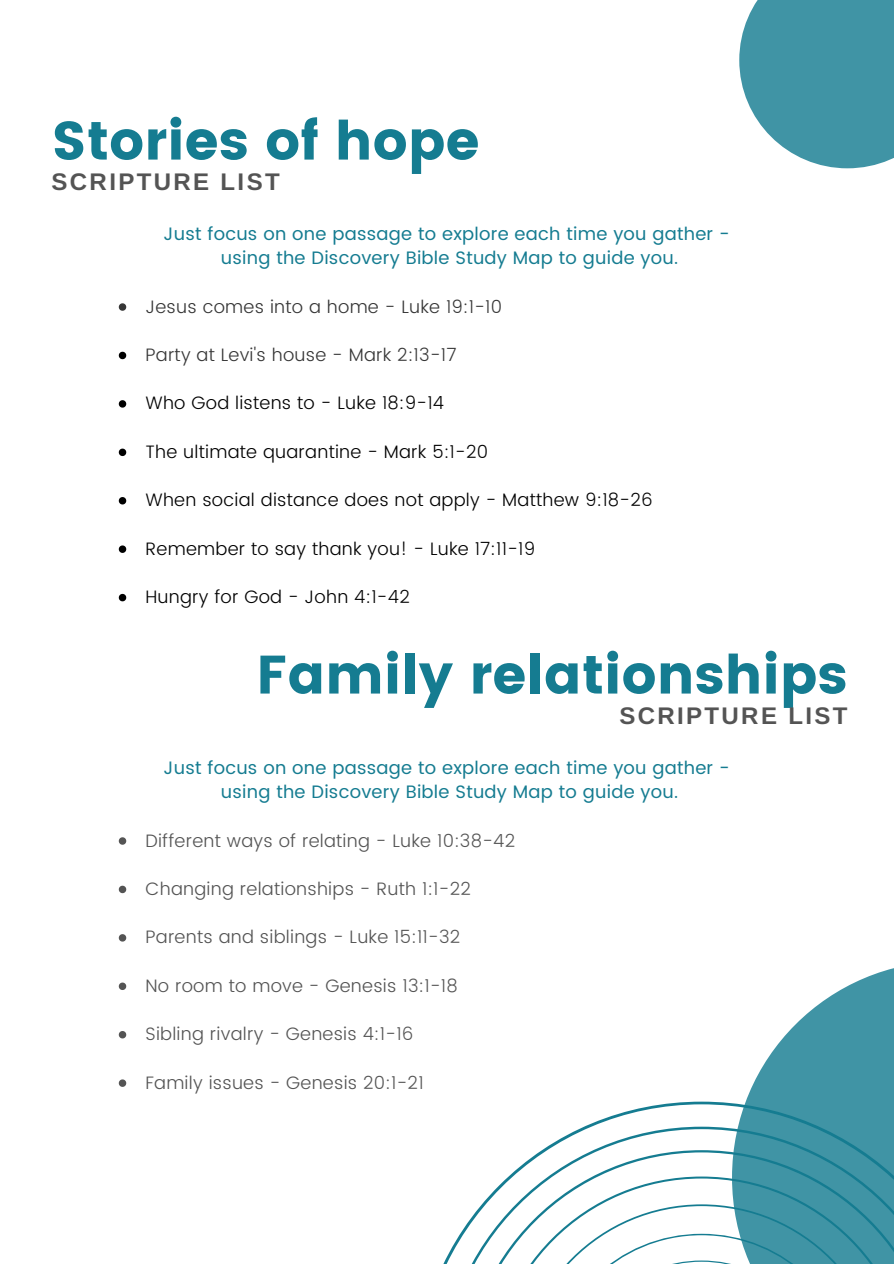
<style>
.page{position:relative;width:894px;height:1264px;background:#fff}
.page>*{position:absolute;margin:0;border:0;box-sizing:border-box;transform-origin:0 0}
.t1{font:54px "Poppins";color:#157c91}
.t2{font:700 24px "Arimo";letter-spacing:.1em;color:#545454}
.t3{font:300 18px "Poppins";letter-spacing:.015em;color:#545454}
.t4{font:18px/24.2px "Poppins";letter-spacing:.015em;color:#157c91;text-align:center}
.t5{font:300 18px "Poppins";letter-spacing:.015em;color:#000}
.t6{font:300 18px "Poppins";letter-spacing:.015em;color:#363636}
</style>
<div class="page">
<svg style="left:586px;top:1101px;width:145px;height:25px"></svg>
<svg style="left:444px;top:1126px;width:287px;height:137px"></svg>
<svg style="left:731px;top:968px;width:162px;height:295px;fill:#4094a5"></svg>
<svg style="left:739px;top:0;width:154px;height:168px;background:#56a0af"></svg>
<svg style="left:119px;top:303px;width:7px;height:8px"></svg>
<svg style="left:119px;top:352px;width:7px;height:7px"></svg>
<svg style="left:119px;top:400px;width:7px;height:7px"></svg>
<svg style="left:119px;top:448px;width:7px;height:8px"></svg>
<svg style="left:119px;top:497px;width:7px;height:7px"></svg>
<svg style="left:119px;top:545px;width:7px;height:8px"></svg>
<svg style="left:119px;top:594px;width:7px;height:7px"></svg>
<svg style="left:119px;top:837px;width:7px;height:7px"></svg>
<svg style="left:119px;top:885px;width:7px;height:8px"></svg>
<svg style="left:119px;top:934px;width:7px;height:7px"></svg>
<svg style="left:119px;top:982px;width:7px;height:8px"></svg>
<svg style="left:119px;top:1031px;width:7px;height:7px"></svg>
<svg style="left:119px;top:1079px;width:7px;height:7px"></svg>
<h1 class="t1" style="left:52px;top:109px;width:429px">Stories of hope</h1>
<h2 class="t2" style="left:52px;top:168px;width:229px">SCRIPTURE LIST</h2>
<p class="t4" style="left:164px;top:222px;width:567px">Just focus on one passage to explore each time you gather - using the Discovery Bible Study Map to guide you.</p>
<p class="t6" style="left:145px;top:296px;width:358px">Jesus comes into a home - Luke 19:1-10</p>
<p class="t6" style="left:145px;top:344px;width:312px">Party at Levi's house - Mark 2:13-17</p>
<p class="t5" style="left:145px;top:393px;width:300px">Who God listens to - Luke 18:9-14</p>
<p class="t5" style="left:145px;top:441px;width:344px">The ultimate quarantine - Mark 5:1-20</p>
<p class="t5" style="left:145px;top:489px;width:508px">When social distance does not apply - Matthew 9:18-26</p>
<p class="t5" style="left:145px;top:538px;width:391px">Remember to say thank you! - Luke 17:11-19</p>
<p class="t5" style="left:145px;top:586px;width:266px">Hungry for God - John 4:1-42</p>
<h1 class="t1" style="left:256px;top:643px;width:592px">Family relationships</h1>
<h2 class="t2" style="left:619px;top:702px;width:229px">SCRIPTURE LIST</h2>
<p class="t4" style="left:164px;top:755px;width:567px">Just focus on one passage to explore each time you gather - using the Discovery Bible Study Map to guide you.</p>
<p class="t3" style="left:145px;top:829px;width:371px">Different ways of relating - Luke 10:38-42</p>
<p class="t3" style="left:145px;top:878px;width:327px">Changing relationships - Ruth 1:1-22</p>
<p class="t3" style="left:145px;top:926px;width:316px">Parents and siblings - Luke 15:11-32</p>
<p class="t3" style="left:145px;top:975px;width:314px">No room to move - Genesis 13:1-18</p>
<p class="t3" style="left:145px;top:1023px;width:269px">Sibling rivalry - Genesis 4:1-16</p>
<p class="t3" style="left:145px;top:1071px;width:279px">Family issues - Genesis 20:1-21</p>
</div>
